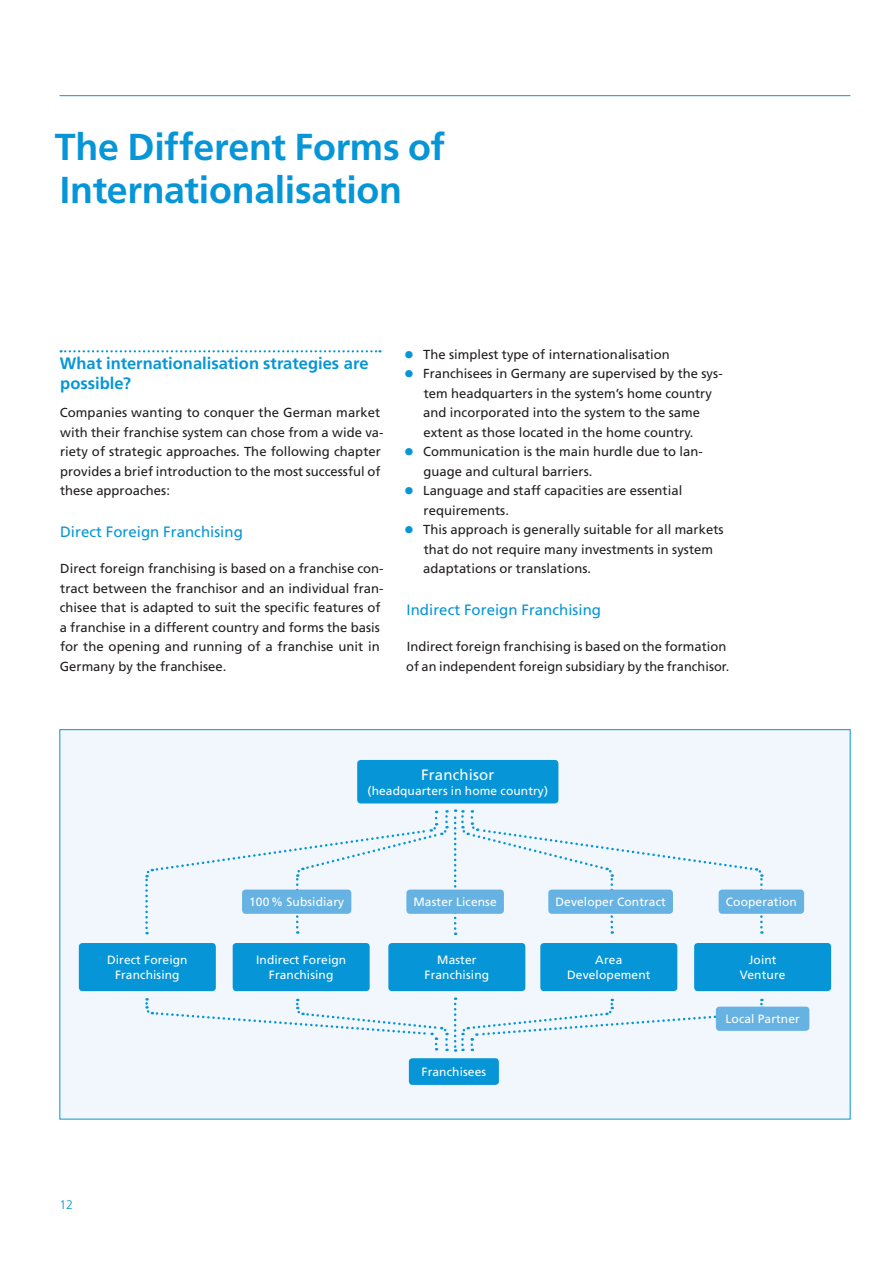
<style>
.page{position:relative;width:893px;height:1263px;background:#fff}
.page>*{position:absolute;margin:0;border:0;box-sizing:border-box;transform-origin:0 0}
.t1{font:700 37.5px/43.5px "Frutiger LT Std";letter-spacing:-.005em;color:#0696d7}
.t2{font:700 16.5px/19.5px "Frutiger LT Std";color:#0696d7}
.t3{font:15px "Frutiger LT Std";letter-spacing:.005em;color:#0696d7}
.t4{font:15px "Frutiger LT Std";letter-spacing:.01em;color:#fff}
.t5{font:13.05px/19.5px "Frutiger LT Std";letter-spacing:.005em;color:#231f20}
.t6{font:300 12.45px "Frutiger LT Std";color:#0696d7}
.t7{font:12px/15px "Frutiger LT Std";letter-spacing:.01em;color:#fff;text-align:center}
.s1{font-size:21px;color:#0696d7}
</style>
<div class="page">
<hr style="left:60px;top:95px;width:790px;height:1px;background:#0696d7">
<svg style="left:61px;top:350px;width:319px;height:2px"></svg>
<div style="left:60px;top:729px;width:790px;height:390px;background:#f1f7fc;border:1px solid #0696d7"></div>
<svg style="left:145px;top:809px;width:618px;height:126px"></svg>
<svg style="left:145px;top:997px;width:618px;height:55px"></svg>
<div style="left:357px;top:760px;width:201px;height:43px;background:#0696d7;border-radius:4px"></div>
<div style="left:409px;top:1058px;width:90px;height:27px;background:#0696d7;border-radius:4px"></div>
<div style="left:79px;top:943px;width:137px;height:48px;background:#0696d7;border-radius:4px"></div>
<div style="left:540px;top:943px;width:137px;height:48px;background:#0696d7;border-radius:4px"></div>
<div style="left:388px;top:943px;width:137px;height:48px;background:#0696d7;border-radius:4px"></div>
<div style="left:233px;top:943px;width:137px;height:48px;background:#0696d7;border-radius:4px"></div>
<div style="left:694px;top:943px;width:137px;height:48px;background:#0696d7;border-radius:4px"></div>
<div style="left:406px;top:889px;width:98px;height:25px;background:#66b2e2;border-radius:4px"></div>
<div style="left:242px;top:889px;width:109px;height:25px;background:#66b2e2;border-radius:4px"></div>
<div style="left:548px;top:889px;width:125px;height:25px;background:#66b2e2;border-radius:4px"></div>
<div style="left:716px;top:1006px;width:93px;height:25px;background:#66b2e2;border-radius:4px"></div>
<div style="left:719px;top:889px;width:85px;height:25px;background:#66b2e2;border-radius:4px"></div>
<h1 class="t1" style="left:55px;top:125px;width:392px">The Different Forms of<br>Internationalisation</h1>
<p class="t2" style="left:60px;top:354px;width:310px">What internationalisation strategies are possible?</p>
<p class="t5" style="left:60px;top:403px;width:325px">Companies wanting to conquer the German market with their franchise system can chose from a wide va&shy;riety of strategic approaches. The following chapter provides a brief introduction to the most successful of these approaches:</p>
<p class="t3" style="left:60px;top:523px;width:184px">Direct Foreign Franchising</p>
<p class="t5" style="left:60px;top:559px;width:325px">Direct foreign franchising is based on a franchise con&shy;tract between the franchisor and an individual fran&shy;chisee that is adapted to suit the specific features of a franchise in a different country and forms the basis for the opening and running of a franchise unit in Germany by the franchisee.</p>
<p class="t5" style="left:404px;top:345px;width:268px"><span class="s1">•</span> The simplest type of internationalisation</p>
<p class="t5" style="left:423px;top:364px;width:301px;text-indent:-20px"><span class="s1">•</span> Franchisees in Germany are supervised by the sys&shy;tem headquarters in the system’s home country and incorporated into the system to the same extent as those located in the home country.</p>
<p class="t5" style="left:423px;top:442px;width:281px;text-indent:-20px"><span class="s1">•</span> Communication is the main hurdle due to lan&shy;guage and cultural barriers.</p>
<p class="t5" style="left:424px;top:481px;width:260px;text-indent:-20px"><span class="s1">•</span> Language and staff capacities are essential requirements.</p>
<p class="t5" style="left:423px;top:520px;width:302px;text-indent:-20px"><span class="s1">•</span> This approach is generally suitable for all markets that do not require many investments in system adaptations or translations.</p>
<p class="t3" style="left:407px;top:601px;width:196px">Indirect Foreign Franchising</p>
<p class="t5" style="left:406px;top:637px;width:325px">Indirect foreign franchising is based on the formation of an independent foreign subsidiary by the franchisor.</p>
<p class="t4" style="left:421px;top:766px;width:75px">Franchisor</p>
<p class="t7" style="left:368px;top:783px;width:182px">(headquarters in home country)</p>
<p class="t7" style="left:249px;top:894px;width:96px">100% Subsidiary</p>
<p class="t7" style="left:413px;top:894px;width:85px">Master License</p>
<p class="t7" style="left:555px;top:894px;width:112px">Developer Contract</p>
<p class="t7" style="left:726px;top:894px;width:73px">Cooperation</p>
<p class="t7" style="left:256px;top:952px;width:92px">Indirect Foreign<br>Franchising</p>
<p class="t7" style="left:740px;top:952px;width:47px">Joint<br>Venture</p>
<p class="t7" style="left:107px;top:952px;width:82px">Direct Foreign<br>Franchising</p>
<p class="t7" style="left:567px;top:952px;width:85px">Area<br>Developement</p>
<p class="t7" style="left:425px;top:952px;width:66px">Master<br>Franchising</p>
<p class="t6" style="left:60px;top:1197px;width:15px">12</p>
<p class="t7" style="left:422px;top:1064px;width:66px">Franchisees</p>
<p class="t7" style="left:725px;top:1011px;width:76px">Local Partner</p>
</div>
